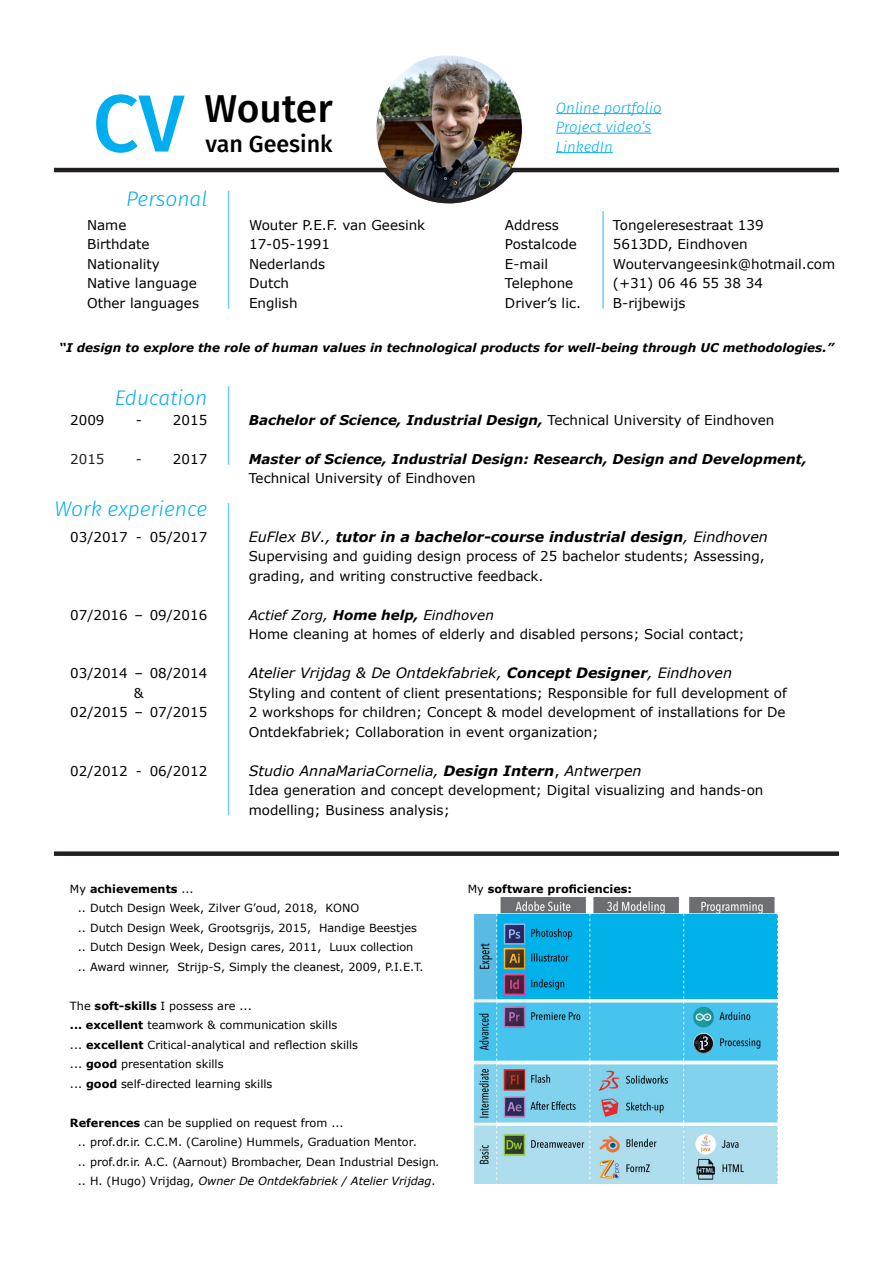
<style>
.page{position:relative;width:893px;height:1263px;background:#fff}
.page>*{position:absolute;margin:0;border:0;box-sizing:border-box;transform-origin:0 0}
.t1{font:500 81px "Fira Sans";color:#00aeef}
.t2{font:500 39px "Fira Sans";color:#000}
.t3{font:500 23.25px "Fira Sans";color:#000}
.t4{font:italic 300 21px "Fira Sans";color:#00aeef}
.Paragraph_Style_1{font:italic 300 15px "Fira Sans";color:#00aeef}
.t5{font:italic 14.25px "Verdana";color:#000}
.t6{font:italic 700 14.25px "Verdana";color:#000}
.t7{font:13.5px/19.5px "Verdana";color:#000}
.t8{font:italic 700 13.5px/19.5px "Verdana";color:#000}
.t9{font:italic 13.5px "Verdana";color:#000}
.t10{font:13.5px "Verdana";color:#231f20}
.t11{font:italic 700 12px "Verdana";color:#000}
.Text{font:11.25px "Verdana";color:#000}
.Text-2{font:italic 11.25px "Verdana";color:#000}
.t12{font:700 11.25px "Verdana";color:#000}
.s1{color:#231f20}
.s2{font-weight:400;font-style:normal}
.s3{font-weight:400}
.s4{font-weight:700}
.s5{font-style:normal}
.s6{font-style:italic}
</style>
<div class="page">
<hr style="left:54px;top:168px;width:785px;height:4px;background:#231f20">
<img style="left:376px;top:56px;width:146px;height:117px">
<img style="left:380px;top:162px;width:139px;height:42px">
<hr style="left:556px;top:113px;width:106px;height:1px;background:#00aeef">
<hr style="left:556px;top:133px;width:95px;height:1px;background:#00aeef">
<hr style="left:556px;top:152px;width:57px;height:1px;background:#00aeef">
<hr style="left:228px;top:386px;width:1px;height:79px;background:#6bcff6">
<hr style="left:228px;top:191px;width:1px;height:118px;background:#6bcff6">
<hr style="left:602px;top:211px;width:2px;height:98px;background:#6bcff6">
<hr style="left:228px;top:503px;width:1px;height:312px;background:#6bcff6">
<img style="left:498px;top:898px;width:279px;height:285px">
<img style="left:474px;top:914px;width:24px;height:269px">
<div style="left:54px;top:851px;width:785px;height:5px;background:#231f20"></div>
<p class="t1" style="left:93px;top:58px;width:93px">CV</p>
<p class="t2" style="left:204px;top:77px;width:130px">Wouter</p>
<p class="t3" style="left:206px;top:125px;width:129px">van Geesink</p>
<p class="t4" style="left:126px;top:184px;width:82px">Personal</p>
<p class="t7" style="left:87px;top:215px;width:41px">Name</p>
<p class="t7" style="left:249px;top:215px;width:178px">Wouter P.E.F. van Geesink</p>
<p class="t7" style="left:87px;top:234px;width:64px">Birthdate</p>
<p class="t7" style="left:249px;top:234px;width:82px">17-05-1991</p>
<p class="t7" style="left:87px;top:254px;width:74px">Nationality</p>
<p class="t7" style="left:249px;top:254px;width:78px">Nederlands</p>
<p class="t7" style="left:87px;top:273px;width:111px">Native language</p>
<p class="t7" style="left:249px;top:273px;width:41px">Dutch</p>
<p class="t7" style="left:87px;top:293px;width:113px">Other languages</p>
<p class="t7" style="left:249px;top:293px;width:50px">English</p>
<p class="Paragraph_Style_1" style="left:556px;top:97px;width:107px">Online portfolio</p>
<p class="Paragraph_Style_1" style="left:556px;top:116px;width:97px">Project video’s</p>
<p class="Paragraph_Style_1" style="left:556px;top:136px;width:58px">LinkedIn</p>
<p class="t7" style="left:505px;top:215px;width:55px">Address</p>
<p class="t7" style="left:613px;top:215px;width:152px">Tongeleresestraat 139</p>
<p class="t7" style="left:505px;top:234px;width:73px">Postalcode</p>
<p class="t7" style="left:613px;top:234px;width:136px">5613DD, Eindhoven</p>
<p class="t7" style="left:505px;top:254px;width:45px">E-mail</p>
<p class="t7" style="left:613px;top:254px;width:224px">Woutervangeesink@hotmail.com</p>
<p class="t7" style="left:505px;top:273px;width:70px">Telephone</p>
<p class="t7" style="left:613px;top:273px;width:152px">(+31) 06 46 55 38 34</p>
<p class="t7" style="left:505px;top:293px;width:78px">Driver’s lic.</p>
<p class="t7" style="left:613px;top:293px;width:74px">B-rijbewijs</p>
<p class="t11" style="left:59px;top:339px;width:776px">“I design to explore the role of human values in technological products for well-being through UC methodologies.”</p>
<p class="t4" style="left:115px;top:383px;width:94px">Education</p>
<p class="t7" style="left:70px;top:410px;width:36px">2009</p>
<p class="t7" style="left:136px;top:410px;width:73px">- 2015</p>
<p class="t10" style="left:70px;top:449px;width:36px">2015</p>
<p class="t7" style="left:136px;top:449px;width:73px"><span class="s1">-</span> 2017</p>
<p class="t8" style="left:249px;top:410px;width:527px">Bachelor of Science, Industrial Design, <span class="s2">Technical University of Eindhoven</span></p>
<p class="t8" style="left:249px;top:449px;width:560px">Master of Science, Industrial Design: Research, Design and Development,<br><span class="s2">Technical University of Eindhoven</span></p>
<p class="t4" style="left:54px;top:494px;width:154px">Work experience</p>
<p class="t7" style="left:70px;top:527px;width:139px">03/2017 - 05/2017</p>
<p class="t6" style="left:249px;top:526px;width:521px"><span class="s3">EuFlex BV.,</span> tutor in a bachelor-course industrial design<span class="s3">, Eindhoven</span></p>
<p class="t7" style="left:249px;top:546px;width:517px">Supervising and guiding design process of 25 bachelor students; Assessing, grading, and writing constructive feedback.</p>
<p class="t7" style="left:70px;top:605px;width:139px">07/2016 – 09/2016</p>
<p class="t9" style="left:249px;top:605px;width:247px">Actief Zorg, <span class="s4">Home help,</span> Eindhoven</p>
<p class="t7" style="left:249px;top:624px;width:497px">Home cleaning at homes of elderly and disabled persons; Social contact;</p>
<p class="t7" style="left:70px;top:663px;width:139px">03/2014 – 08/2014</p>
<p class="t7" style="left:134px;top:683px;width:11px">&amp;</p>
<p class="t7" style="left:70px;top:702px;width:139px">02/2015 – 07/2015</p>
<p class="t5" style="left:249px;top:663px;width:485px">Atelier Vrijdag &amp; De Ontdekfabriek, <span class="s4">Concept Designer</span>, Eindhoven</p>
<p class="t7" style="left:249px;top:683px;width:540px;text-align:justify">Styling and content of client presentations; Responsible for full development of 2 workshops for children; Concept &amp; model development of installations for De Ontdekfabriek; Collaboration in event organization;</p>
<p class="t7" style="left:70px;top:761px;width:139px">02/2012 - 06/2012</p>
<p class="t5" style="left:249px;top:761px;width:394px">Studio AnnaMariaCornelia, <span class="s4">Design Intern</span><span class="s5">,</span> Antwerpen</p>
<p class="t7" style="left:249px;top:780px;width:516px">Idea generation and concept development; Digital visualizing and hands-on modelling; Business analysis;</p>
<p class="t12" style="left:70px;top:880px;width:125px"><span class="s3">My</span> achievements <span class="s3">...</span></p>
<p class="Text" style="left:78px;top:900px;width:283px">.. Dutch Design Week, Zilver G’oud, 2018, KONO</p>
<p class="Text" style="left:78px;top:920px;width:341px">.. Dutch Design Week, Grootsgrijs, 2015, Handige Beestjes</p>
<p class="Text" style="left:78px;top:939px;width:337px">.. Dutch Design Week, Design cares, 2011, Luux collection</p>
<p class="Text" style="left:78px;top:959px;width:347px">.. Award winner, Strijp-S, Simply the cleanest, 2009, P.I.E.T.</p>
<p class="Text" style="left:70px;top:998px;width:183px">The <span class="s4">soft-skills</span> I possess are ...</p>
<p class="Text" style="left:70px;top:1017px;width:269px"><span class="s4">... excellent</span> teamwork &amp; communication skills</p>
<p class="Text" style="left:70px;top:1037px;width:290px">... <span class="s4">excellent</span> Critical-analytical and reflection skills</p>
<p class="Text" style="left:70px;top:1056px;width:155px">... <span class="s4">good</span> presentation skills</p>
<p class="Text" style="left:70px;top:1076px;width:204px">... <span class="s4">good</span> self-directed learning skills</p>
<p class="Text" style="left:70px;top:1115px;width:275px"><span class="s4">References</span> can be supplied on request from ...</p>
<p class="Text" style="left:78px;top:1134px;width:341px">.. prof.dr.ir. C.C.M. (Caroline) Hummels, Graduation Mentor<span class="s6">.</span></p>
<p class="Text" style="left:78px;top:1154px;width:364px">.. prof.dr.ir. A.C. (Aarnout) Brombacher, Dean Industrial Design<span class="s6">.</span></p>
<p class="Text-2" style="left:78px;top:1173px;width:359px"><span class="s5">.. H. (Hugo) Vrijdag,</span> Owner De Ontdekfabriek / Atelier Vrijdag<span class="s5">.</span></p>
<p class="t12" style="left:468px;top:880px;width:166px"><span class="s3">My</span> software proficiencies:</p>
</div>
